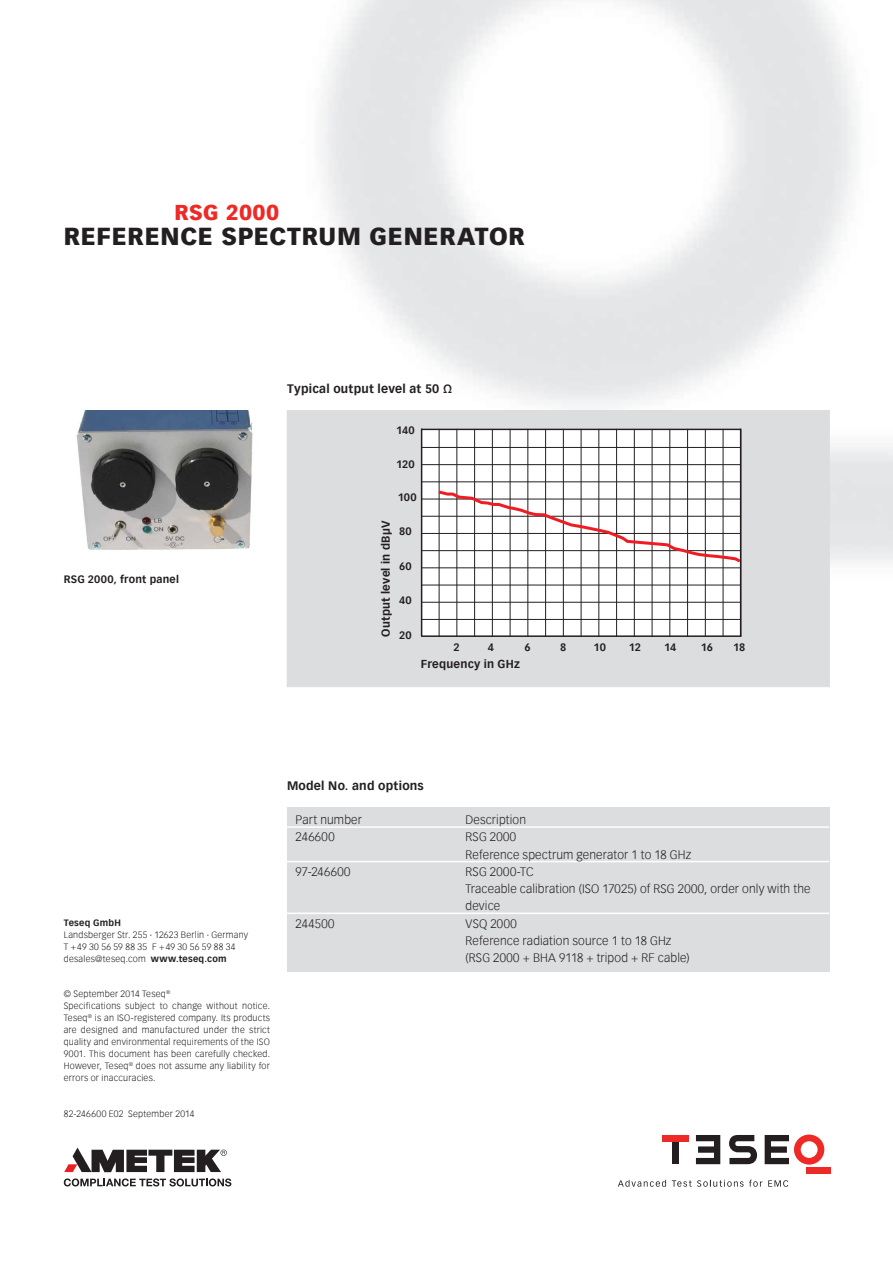
<style>
.page{position:relative;width:893px;height:1263px;background:#fff}
.page>*{position:absolute;margin:0;border:0;box-sizing:border-box;transform-origin:0 0}
.t1{font:900 24px "Vectora Com";letter-spacing:.03em;color:#231f20}
.t2{font:900 21px "Vectora Com";letter-spacing:.03em;color:#ee2926}
.t3{font:300 12px/17.2px "Vectora Com";letter-spacing:.01em;color:#231f20}
.t4{font:700 12px "Vectora Com";letter-spacing:.02em;color:#231f20}
.t5{font:300 12px "Vectora Com";letter-spacing:.03em;color:#231f20}
.t6{font:700 11.25px "Vectora Com";letter-spacing:.02em;color:#231f20}
.t7{font:700 10.5px "Vectora Com";letter-spacing:.02em;color:#231f20}
.t8{font:300 9px/12px "Vectora Com";letter-spacing:.025em;color:#231f20}
.t9{font:700 9px "Vectora Com";letter-spacing:.03em;color:#231f20}
.s1{font-weight:700}
</style>
<div class="page">
<div style="left:806px;top:1167px;width:24px;height:6px;background:#ee2926"></div>
<svg style="left:765px;top:1134px;width:59px;height:30px"></svg>
<svg style="left:696px;top:1135px;width:24px;height:29px"></svg>
<div style="left:672px;top:1141px;width:7px;height:23px;background:#231f20"></div>
<div style="left:662px;top:1135px;width:27px;height:6px;background:#ee2926"></div>
<svg style="left:618px;top:1180px;width:48px;height:7px"></svg>
<svg style="left:672px;top:1180px;width:90px;height:7px"></svg>
<svg style="left:768px;top:1180px;width:20px;height:7px"></svg>
<svg style="left:729px;top:1135px;width:28px;height:29px"></svg>
<img style="left:76px;top:410px;width:177px;height:140px">
<div style="left:287px;top:410px;width:542px;height:277px;background:#dcdddf"></div>
<div style="left:421px;top:429px;width:320px;height:207px;background:#fff;border:1px solid #fff"></div>
<hr style="left:421px;top:429px;width:1px;height:207px;background:#231f20">
<hr style="left:439px;top:429px;width:1px;height:207px;background:#231f20">
<hr style="left:457px;top:429px;width:1px;height:207px;background:#231f20">
<hr style="left:616px;top:429px;width:1px;height:207px;background:#231f20">
<hr style="left:634px;top:429px;width:1px;height:207px;background:#231f20">
<hr style="left:652px;top:429px;width:1px;height:207px;background:#231f20">
<hr style="left:670px;top:429px;width:1px;height:207px;background:#231f20">
<hr style="left:687px;top:429px;width:1px;height:207px;background:#231f20">
<hr style="left:705px;top:429px;width:1px;height:207px;background:#231f20">
<hr style="left:723px;top:429px;width:1px;height:207px;background:#231f20">
<hr style="left:474px;top:429px;width:1px;height:207px;background:#231f20">
<hr style="left:492px;top:429px;width:1px;height:207px;background:#231f20">
<hr style="left:510px;top:429px;width:1px;height:207px;background:#231f20">
<hr style="left:528px;top:429px;width:1px;height:207px;background:#231f20">
<hr style="left:545px;top:429px;width:1px;height:207px;background:#231f20">
<hr style="left:563px;top:429px;width:1px;height:207px;background:#231f20">
<hr style="left:581px;top:429px;width:1px;height:207px;background:#231f20">
<hr style="left:599px;top:429px;width:1px;height:207px;background:#231f20">
<hr style="left:740px;top:429px;width:1px;height:207px;background:#231f20">
<hr style="left:421px;top:447px;width:320px;height:1px;background:#231f20">
<hr style="left:421px;top:429px;width:320px;height:1px;background:#231f20">
<hr style="left:421px;top:464px;width:320px;height:1px;background:#231f20">
<hr style="left:421px;top:482px;width:320px;height:1px;background:#231f20">
<hr style="left:421px;top:499px;width:320px;height:1px;background:#231f20">
<hr style="left:421px;top:516px;width:320px;height:1px;background:#231f20">
<hr style="left:421px;top:533px;width:320px;height:1px;background:#231f20">
<hr style="left:421px;top:550px;width:320px;height:1px;background:#231f20">
<hr style="left:421px;top:568px;width:320px;height:1px;background:#231f20">
<hr style="left:421px;top:585px;width:320px;height:1px;background:#231f20">
<hr style="left:421px;top:602px;width:320px;height:1px;background:#231f20">
<hr style="left:421px;top:619px;width:320px;height:1px;background:#231f20">
<hr style="left:421px;top:635px;width:320px;height:2px;background:#231f20">
<svg style="left:435px;top:488px;width:307px;height:77px"></svg>
<div style="left:287px;top:807px;width:542px;height:165px;background:#dcdddf"></div>
<hr style="left:287px;top:826px;width:542px;height:2px;background:#fff">
<hr style="left:287px;top:861px;width:542px;height:1px;background:#fff">
<hr style="left:287px;top:912px;width:542px;height:2px;background:#fff">
<svg style="left:64px;top:1178px;width:167px;height:8px"></svg>
<svg style="left:64px;top:1147px;width:163px;height:25px"></svg>
<h2 class="t2" style="left:174px;top:200px;width:106px">RSG 2000</h2>
<h1 class="t1" style="left:64px;top:221px;width:463px">REFERENCE SPECTRUM GENERATOR</h1>
<h3 class="t4" style="left:287px;top:381px;width:167px">Typical output level at 50 Ω</h3>
<p class="t7" style="left:64px;top:572px;width:117px">RSG 2000, front panel</p>
<p class="t7" style="left:396px;top:424px;width:20px">140</p>
<p class="t7" style="left:396px;top:458px;width:20px">120</p>
<p class="t7" style="left:398px;top:491px;width:21px">100</p>
<p class="t7" style="left:399px;top:525px;width:14px">80</p>
<p class="t7" style="left:399px;top:560px;width:14px">60</p>
<p class="t7" style="left:399px;top:594px;width:14px">40</p>
<p class="t7" style="left:399px;top:629px;width:14px">20</p>
<p class="t6" style="left:379px;top:637px;width:118px;rotate:-90deg">Output level in dBµV</p>
<p class="t7" style="left:454px;top:640px;width:8px">2</p>
<p class="t7" style="left:488px;top:640px;width:8px">4</p>
<p class="t7" style="left:525px;top:640px;width:8px">6</p>
<p class="t7" style="left:560px;top:640px;width:8px">8</p>
<p class="t7" style="left:593px;top:640px;width:14px">10</p>
<p class="t7" style="left:629px;top:640px;width:14px">12</p>
<p class="t6" style="left:421px;top:657px;width:101px">Frequency in GHz</p>
<p class="t7" style="left:664px;top:640px;width:14px">14</p>
<p class="t7" style="left:701px;top:640px;width:14px">16</p>
<p class="t7" style="left:733px;top:640px;width:14px">18</p>
<p class="t9" style="left:64px;top:917px;width:59px">Teseq GmbH</p>
<p class="t8" style="left:64px;top:929px;width:186px">Landsberger Str. 255 · 12623 Berlin · Germany<br>T +49 30 56 59 88 35 F +49 30 56 59 88 34 desales@teseq.com <span class="s1">www.teseq.com</span></p>
<p class="t8" style="left:64px;top:987px;width:208px">© September 2014 Teseq<sup>®<br></sup>Specifications subject to change without notice.<br>Teseq<sup>®</sup> is an ISO-registered company. Its products are designed and manufactured under the strict quality and environmental requirements of the ISO 9001. This document has been carefully checked.<br>However, Teseq<sup>®</sup> does not assume any liability for errors or inaccuracies.</p>
<p class="t8" style="left:64px;top:1108px;width:132px">82-246600 E02 September 2014</p>
<h3 class="t4" style="left:287px;top:778px;width:138px">Model No. and options</h3>
<h3 class="t3" style="left:296px;top:811px;width:68px">Part number</h3>
<h3 class="t3" style="left:466px;top:811px;width:62px">Description</h3>
<h3 class="t3" style="left:296px;top:828px;width:41px">246600</h3>
<h3 class="t3" style="left:466px;top:828px;width:227px">RSG 2000<br>Reference spectrum generator 1 to 18 GHz</h3>
<h3 class="t5" style="left:296px;top:864px;width:56px">97-246600</h3>
<h3 class="t3" style="left:466px;top:863px;width:346px">RSG 2000-TC<br>Traceable calibration (ISO 17025) of RSG 2000, order only with the device</h3>
<h3 class="t3" style="left:296px;top:915px;width:40px">244500</h3>
<h3 class="t3" style="left:466px;top:915px;width:226px">VSQ 2000<br>Reference radiation source 1 to 18 GHz (RSG 2000 + BHA 9118 + tripod + RF cable)</h3>
</div>
